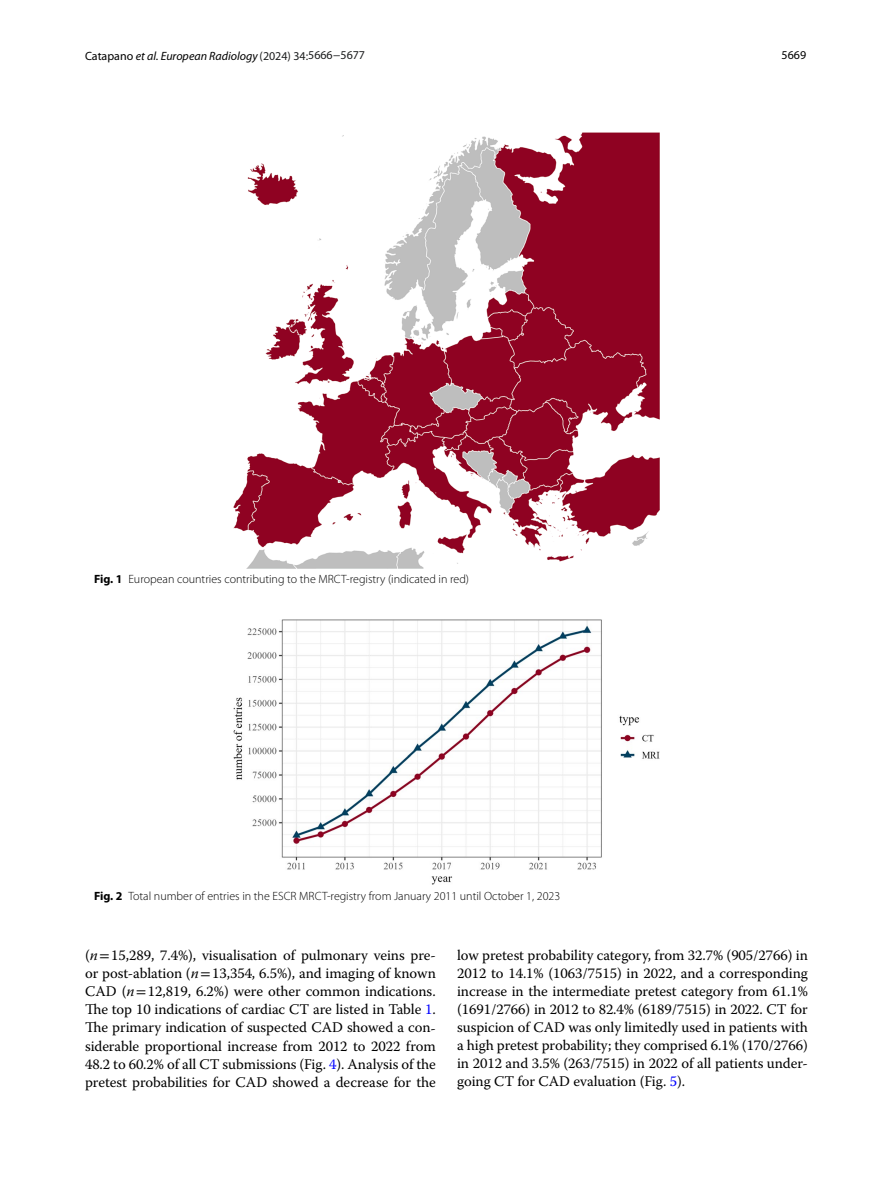
<style>
.page{position:relative;width:893px;height:1187px;background:#fff}
.page>*{position:absolute;margin:0;border:0;box-sizing:border-box;transform-origin:0 0}
.t1{font:14.7px/18px "Warnock Pro";letter-spacing:-.005em;color:#000;text-align:justify}
.t2{font:300 12px "Myriad Pro";color:#000}
.t3{font:italic 12px "Myriad Pro";color:#000}
.t4{font:12px "Myriad Pro Regular 3";color:#000}
.s1{font-family:"Myriad Pro Regular 2";font-style:normal}
.s2{font-style:normal;color:#1d1e1f}
.s3{font-weight:700}
.s4{font-style:italic}
.s5{font-family:"STIX"}
.s6{color:#00f}
</style>
<div class="page">
<img style="left:234px;top:133px;width:425px;height:435px">
<img style="left:234px;top:619px;width:425px;height:265px">
<p class="t3" style="left:85px;top:48px;width:282px"><span class="s1">Catapano</span> et al. European Radiology <span class="s2">(2024) 34:5666-5677</span></p>
<p class="t2" style="left:94px;top:572px;width:377px"><span class="s3">Fig. 1</span> European countries contributing to the MRCT-registry (indicated in red)</p>
<p class="t2" style="left:94px;top:889px;width:468px"><span class="s3">Fig. 2</span> Total number of entries in the ESCR MRCT-registry from January 2011 until October 1, 2023</p>
<p class="t4" style="left:781px;top:48px;width:26px">5669</p>
<p class="t1" style="left:85px;top:946px;width:352px">(<span class="s4">n</span><span class="s5">=</span>15,289, 7.4%), visualisation of pulmonary veins pre&shy;or post-ablation (<span class="s4">n</span><span class="s5">=</span>13,354, 6.5%), and imaging of known CAD (<span class="s4">n</span><span class="s5">=</span>12,819, 6.2%) were other common indications.<br>The top 10 indications of cardiac CT are listed in Table <span class="s6">1</span>.<br>The primary indication of suspected CAD showed a con&shy;siderable proportional increase from 2012 to 2022 from 48.2 to 60.2% of all CT submissions (Fig. <span class="s6">4</span>). Analysis of the pretest probabilities for CAD showed a decrease for the</p>
<p class="t1" style="left:457px;top:946px;width:352px">low pretest probability category, from 32.7% (905/2766) in 2012 to 14.1% (1063/7515) in 2022, and a corresponding increase in the intermediate pretest category from 61.1% (1691/2766) in 2012 to 82.4% (6189/7515) in 2022. CT for suspicion of CAD was only limitedly used in patients with a high pretest probability; they comprised 6.1% (170/2766) in 2012 and 3.5% (263/7515) in 2022 of all patients under&shy;going CT for CAD evaluation (Fig. <span class="s6">5</span>).</p>
</div>
